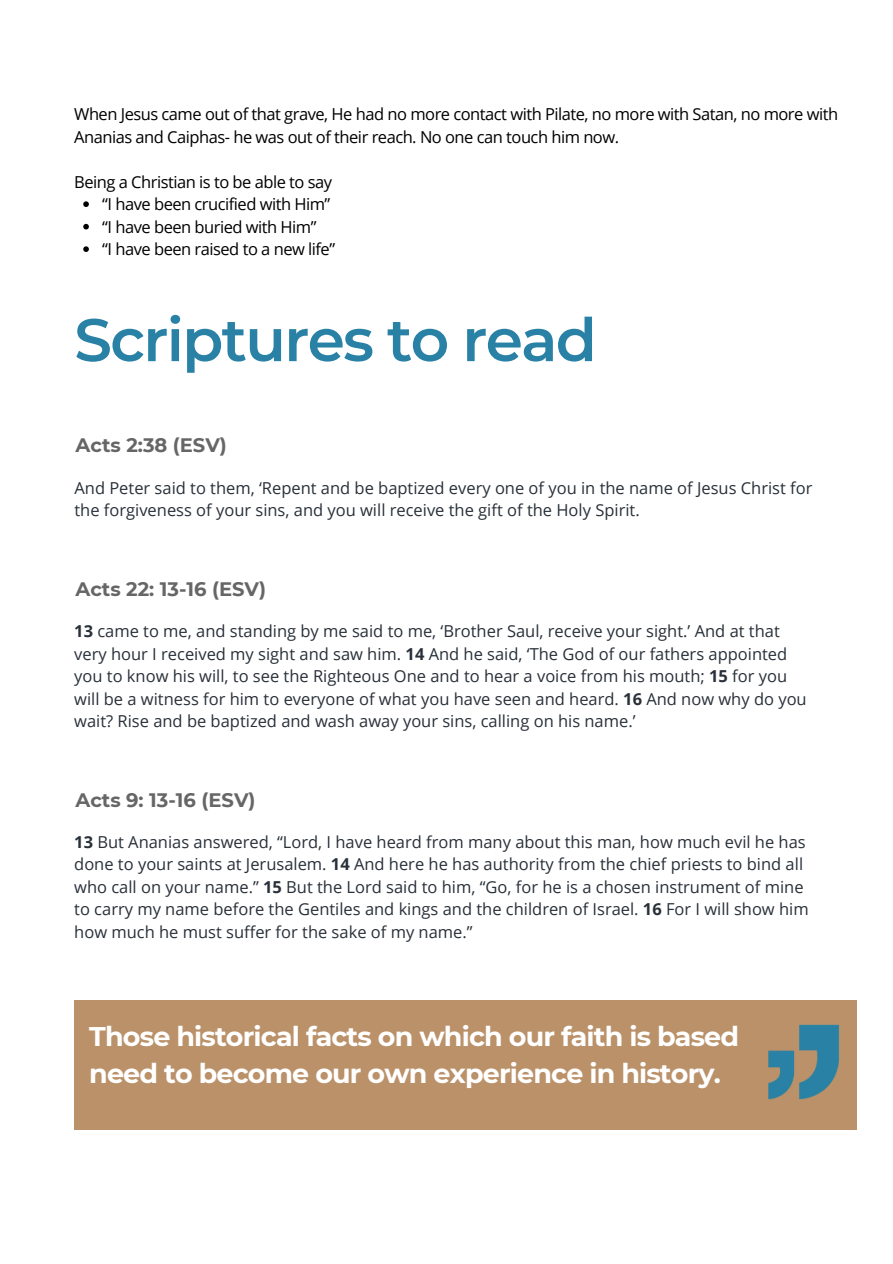
<style>
.page{position:relative;width:893px;height:1264px;background:#fff}
.page>*{position:absolute;margin:0;border:0;box-sizing:border-box;transform-origin:0 0}
.t1{font:600 60px "Montserrat";letter-spacing:-.03em;color:#2982a5}
.t2{font:700 27px/37px "Montserrat";letter-spacing:-.03em;color:#fff}
.t3{font:700 19.5px "Montserrat";color:#666}
.t4{font:16.5px/22.5px "Open Sans";color:#293039}
.t5{font:16.5px/22.5px "Open Sans";letter-spacing:-.03em;color:#000}
.s1{font-weight:700}
</style>
<div class="page">
<svg style="left:83px;top:201px;width:6px;height:6px"></svg>
<svg style="left:83px;top:224px;width:6px;height:5px"></svg>
<svg style="left:83px;top:246px;width:6px;height:6px"></svg>
<div style="left:74px;top:1000px;width:783px;height:129px;background:#ba9169"></div>
<img style="left:768px;top:1024px;width:71px;height:76px">
<p class="t5" style="left:74px;top:103px;width:765px">When Jesus came out of that grave, He had no more contact with Pilate, no more with Satan, no more with<br>Ananias and Caiphas- he was out of their reach. No one can touch him now.</p>
<p class="t5" style="left:74px;top:170px;width:259px">Being a Christian is to be able to say</p>
<p class="t5" style="left:102px;top:193px;width:229px">“I have been crucified with Him”</p>
<p class="t5" style="left:102px;top:215px;width:216px">“I have been buried with Him”</p>
<p class="t5" style="left:102px;top:238px;width:234px">“I have been raised to a new life”</p>
<p class="t1" style="left:74px;top:303px;width:524px">Scriptures to read</p>
<p class="t3" style="left:76px;top:433px;width:153px">Acts 2:38 (ESV)</p>
<p class="t4" style="left:74px;top:476px;width:739px">And Peter said to them, ‘Repent and be baptized every one of you in the name of Jesus Christ for the forgiveness of your sins, and you will receive the gift of the Holy Spirit.</p>
<p class="t3" style="left:75px;top:577px;width:192px">Acts 22: 13-16 (ESV)</p>
<p class="t4" style="left:74px;top:619px;width:734px"><span class="s1">13</span> came to me, and standing by me said to me, ‘Brother Saul, receive your sight.’ And at that very hour I received my sight and saw him. <span class="s1">14</span> And he said, ‘The God of our fathers appointed you to know his will, to see the Righteous One and to hear a voice from his mouth; <span class="s1">15</span> for you will be a witness for him to everyone of what you have seen and heard. <span class="s1">16</span> And now why do you wait? Rise and be baptized and wash away your sins, calling on his name.’</p>
<p class="t3" style="left:75px;top:787px;width:181px">Acts 9: 13-16 (ESV)</p>
<p class="t4" style="left:74px;top:830px;width:735px"><span class="s1">13</span> But Ananias answered, “Lord, I have heard from many about this man, how much evil he has done to your saints at Jerusalem. <span class="s1">14</span> And here he has authority from the chief priests to bind all who call on your name.” <span class="s1">15</span> But the Lord said to him, “Go, for he is a chosen instrument of mine to carry my name before the Gentiles and kings and the children of Israel. <span class="s1">16</span> For I will show him how much he must suffer for the sake of my name.”</p>
<p class="t2" style="left:89px;top:1017px;width:651px">Those historical facts on which our faith is based need to become our own experience in history.</p>
</div>
